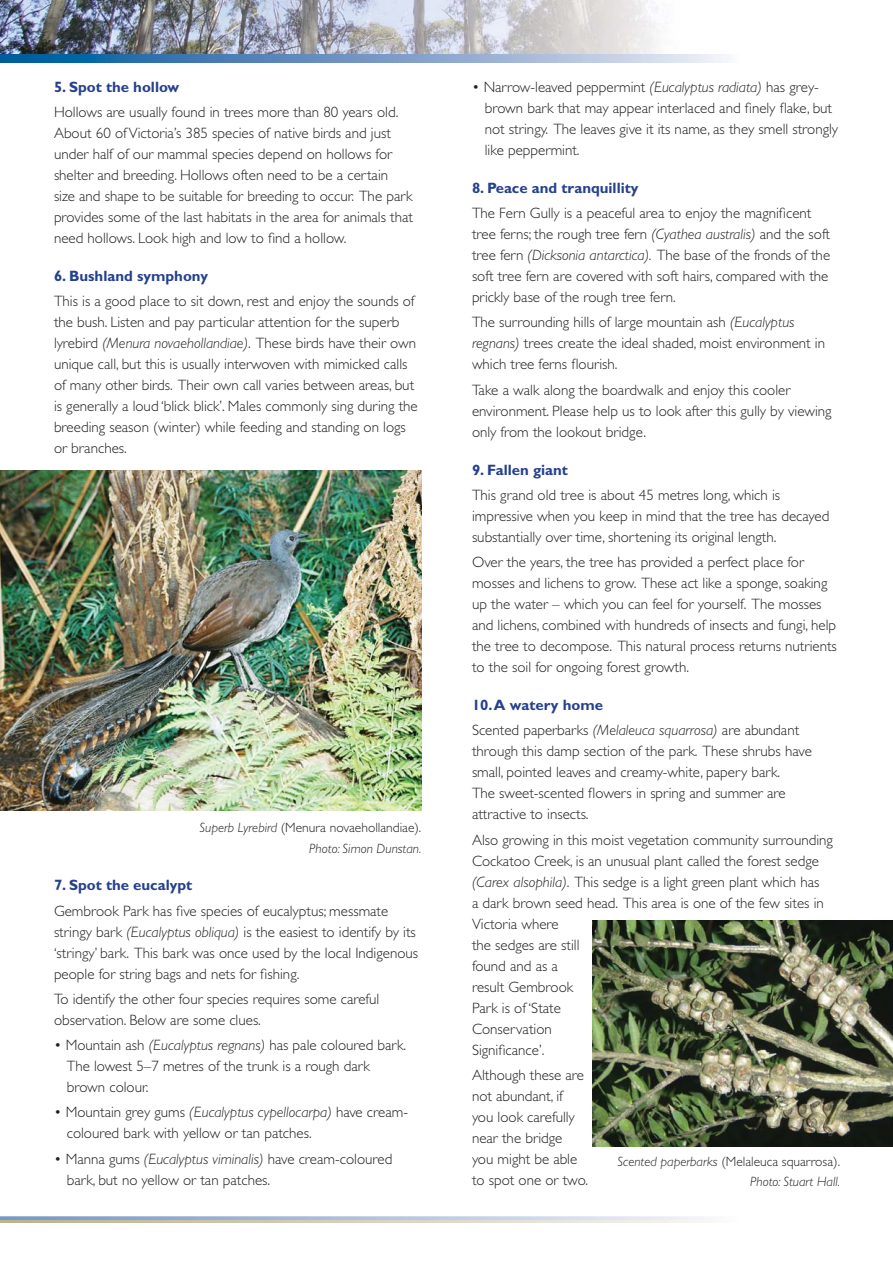
<style>
.page{position:relative;width:893px;height:1263px;background:#fff}
.page>*{position:absolute;margin:0;border:0;box-sizing:border-box;transform-origin:0 0}
.t1{font:300 15px/21px "Gill Sans";color:#231f20}
.t2{font:700 15px "Gill Sans";color:#25408e}
.t3{font:italic 300 13.5px/20.4px "Gill Sans";color:#231f20;text-align:right}
.s1{font-style:italic}
.s2{font-style:normal}
.s3{font-weight:700;color:#25408e}
</style>
<div class="page">
<img style="left:0;top:0;width:663px;height:54px">
<svg style="left:0;top:54px;width:726px;height:8px;background:#739bc6"></svg>
<svg style="left:0;top:1216px;width:708px;height:4px;background:#b7c6e0"></svg>
<img style="left:0;top:471px;width:422px;height:340px">
<img style="left:592px;top:921px;width:301px;height:225px">
<p class="t2" style="left:54px;top:82px;width:127px">5. Spot the hollow</p>
<p class="t1" style="left:54px;top:103px;width:361px">Hollows are usually found in trees more than 80 years old.<br>About 60 of Victoria’s 385 species of native birds and just under half of our mammal species depend on hollows for shelter and breeding. Hollows often need to be a certain<br>size and shape to be suitable for breeding to occur. The park provides some of the last habitats in the area for animals that need hollows. Look high and low to find a hollow.</p>
<p class="t2" style="left:54px;top:271px;width:155px">6. Bushland symphony</p>
<p class="t1" style="left:54px;top:292px;width:365px">This is a good place to sit down, rest and enjoy the sounds of the bush. Listen and pay particular attention for the superb lyrebird <span class="s1">(Menura novaehollandiae)</span>. These birds have their own unique call, but this is usually interwoven with mimicked calls of many other birds. Their own call varies between areas, but is generally a loud ‘blick blick’. Males commonly sing during the breeding season (winter) while feeding and standing on logs or branches.</p>
<p class="t3" style="left:200px;top:819px;width:223px">Superb Lyrebird <span class="s2">(Menura novaehollandiae).<br></span>Photo: Simon Dunstan.</p>
<p class="t2" style="left:54px;top:880px;width:140px">7. Spot the eucalypt</p>
<p class="t1" style="left:54px;top:902px;width:366px">Gembrook Park has five species of eucalyptus; messmate stringy bark <span class="s1">(Eucalyptus obliqua)</span> is the easiest to identify by its ‘stringy’ bark. This bark was once used by the local Indigenous people for string bags and nets for fishing.</p>
<p class="t1" style="left:54px;top:990px;width:327px">To identify the other four species requires some careful observation. Below are some clues.</p>
<p class="t1" style="left:67px;top:1036px;width:341px;text-indent:-13px">• Mountain ash <span class="s1">(Eucalyptus regnans)</span> has pale coloured bark.<br>The lowest 5–7 metres of the trunk is a rough dark brown colour.</p>
<p class="t1" style="left:67px;top:1103px;width:343px;text-indent:-13px">• Mountain grey gums <span class="s1">(Eucalyptus cypellocarpa)</span> have cream&shy;coloured bark with yellow or tan patches.</p>
<p class="t1" style="left:67px;top:1150px;width:327px;text-indent:-13px">• Manna gums <span class="s1">(Eucalyptus viminalis)</span> have cream-coloured bark, but no yellow or tan patches.</p>
<p class="t1" style="left:485px;top:78px;width:355px;text-indent:-13px">• Narrow-leaved peppermint <span class="s1">(Eucalyptus radiata)</span> has grey&shy;brown bark that may appear interlaced and finely flake, but not stringy. The leaves give it its name, as they smell strongly like peppermint.</p>
<p class="t2" style="left:472px;top:183px;width:168px">8. Peace and tranquillity</p>
<p class="t1" style="left:472px;top:204px;width:360px">The Fern Gully is a peaceful area to enjoy the magnificent tree ferns; the rough tree fern <span class="s1">(Cyathea australis)</span> and the soft tree fern <span class="s1">(Dicksonia antarctica).</span> The base of the fronds of the soft tree fern are covered with soft hairs, compared with the prickly base of the rough tree fern.</p>
<p class="t1" style="left:472px;top:313px;width:355px">The surrounding hills of large mountain ash <span class="s1">(Eucalyptus regnans)</span> trees create the ideal shaded, moist environment in which tree ferns flourish.</p>
<p class="t1" style="left:472px;top:381px;width:361px">Take a walk along the boardwalk and enjoy this cooler environment. Please help us to look after this gully by viewing only from the lookout bridge.</p>
<p class="t2" style="left:472px;top:464px;width:98px">9. Fallen giant</p>
<p class="t1" style="left:472px;top:486px;width:359px">This grand old tree is about 45 metres long, which is impressive when you keep in mind that the tree has decayed substantially over time, shortening its original length.</p>
<p class="t1" style="left:472px;top:553px;width:366px">Over the years, the tree has provided a perfect place for mosses and lichens to grow. These act like a sponge, soaking up the water – which you can feel for yourself. The mosses and lichens, combined with hundreds of insects and fungi, help the tree to decompose. This natural process returns nutrients to the soil for ongoing forest growth.</p>
<p class="t1" style="left:472px;top:694px;width:329px;line-height:25.2px"><span class="s3">10. A watery home<br></span>Scented paperbarks <span class="s1">(Melaleuca squarrosa)</span> are abundant</p>
<p class="t1" style="left:472px;top:742px;width:341px">through this damp section of the park. These shrubs have small, pointed leaves and creamy-white, papery bark.<br>The sweet-scented flowers in spring and summer are attractive to insects.</p>
<p class="t1" style="left:472px;top:831px;width:362px">Also growing in this moist vegetation community surrounding<br>Cockatoo Creek, is an unusual plant called the forest sedge <span class="s1">(Carex alsophila)</span>. This sedge is a light green plant which has<br>a dark brown seed head. This area is one of the few sites in<br>Victoria where<br>the sedges are still<br>found and as a<br>result Gembrook<br>Park is of ‘State<br>Conservation<br>Significance’.</p>
<p class="t1" style="left:472px;top:1066px;width:118px">Although these are not abundant, if<br>you look carefully near the bridge<br>you might be able to spot one or two.</p>
<p class="t3" style="left:617px;top:1152px;width:224px">Scented paperbarks <span class="s2">(Melaleuca squarrosa).<br></span>Photo: Stuart Hall.</p>
</div>
